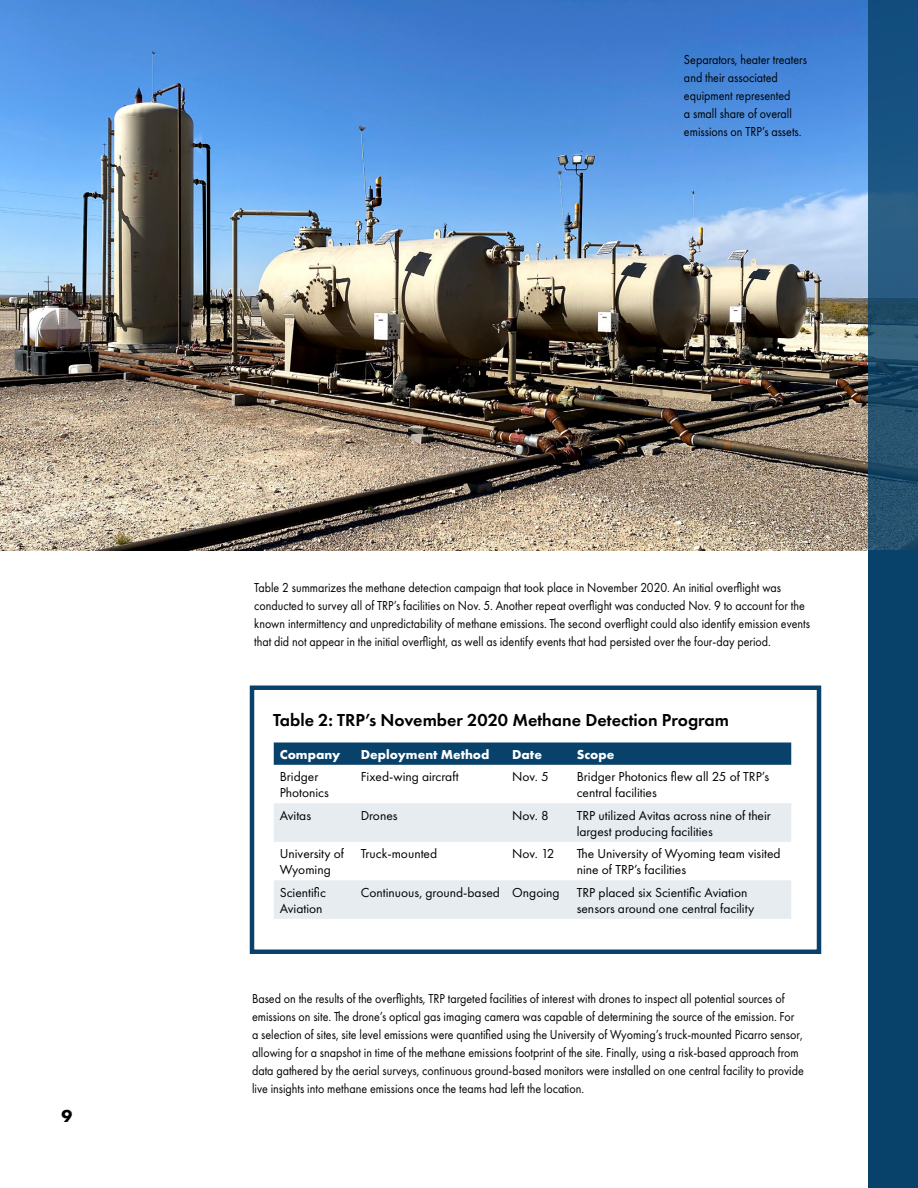
<style>
.page{position:relative;width:918px;height:1188px;background:#fff}
.page>*{position:absolute;margin:0;border:0;box-sizing:border-box;transform-origin:0 0}
.t1{font:600 18px "Futura PT";color:#000}
.t2{font:700 18px "Futura PT";color:#000}
.t3{font:13.5px/18px "Futura PT";color:#000;scale:.89 1}
.t4{font:13.5px/16.2px "Futura PT";color:#000}
.t5{font:700 13.5px "Futura PT";color:#fff}
</style>
<div class="page">
<div style="left:250px;top:686px;width:571px;height:268px;border:4px solid #08426a"></div>
<img style="left:0;top:0;width:868px;height:550px">
<svg style="left:868px;top:0;width:50px;height:550px;background:#205277"></svg>
<div style="left:868px;top:550px;width:50px;height:638px;background:#08426a"></div>
<svg style="left:274px;top:742px;width:517px;height:23px;background:#0f476e"></svg>
<svg style="left:274px;top:803px;width:517px;height:116px;fill:#e6ecf0"></svg>
<h1 class="t2" style="left:62px;top:1105px;width:12px">9</h1>
<p class="t3" style="left:684px;top:51px;width:140px">Separators, heater treaters and their associated equipment represented<br>a small share of overall emissions on TRP’s assets.</p>
<p class="t3" style="left:254px;top:579px;width:626px">Table 2 summarizes the methane detection campaign that took place in November 2020. An initial overflight was conducted to survey all of TRP’s facilities on Nov. 5. Another repeat overflight was conducted Nov. 9 to account for the known intermittency and unpredictability of methane emissions. The second overflight could also identify emission events that did not appear in the initial overflight, as well as identify events that had persisted over the four-day period.</p>
<h1 class="t1" style="left:273px;top:708px;width:458px">Table 2: TRP’s November 2020 Methane Detection Program</h1>
<p class="t5" style="left:280px;top:746px;width:62px">Company</p>
<p class="t5" style="left:361px;top:746px;width:130px">Deployment Method</p>
<p class="t5" style="left:512px;top:746px;width:31px">Date</p>
<p class="t5" style="left:577px;top:746px;width:39px">Scope</p>
<p class="t4" style="left:280px;top:768px;width:51px">Bridger<br>Photonics</p>
<p class="t4" style="left:361px;top:768px;width:100px">Fixed-wing aircraft</p>
<p class="t4" style="left:512px;top:768px;width:38px">Nov. 5</p>
<p class="t4" style="left:577px;top:768px;width:194px">Bridger Photonics flew all 25 of TRP’s central facilities</p>
<p class="t4" style="left:280px;top:807px;width:33px">Avitas</p>
<p class="t4" style="left:361px;top:807px;width:38px">Drones</p>
<p class="t4" style="left:512px;top:807px;width:38px">Nov. 8</p>
<p class="t4" style="left:577px;top:807px;width:196px">TRP utilized Avitas across nine of their largest producing facilities</p>
<p class="t4" style="left:280px;top:845px;width:66px">University of<br>Wyoming</p>
<p class="t4" style="left:361px;top:845px;width:78px">Truck-mounted</p>
<p class="t4" style="left:512px;top:845px;width:44px">Nov. 12</p>
<p class="t4" style="left:577px;top:845px;width:205px">The University of Wyoming team visited nine of TRP’s facilities</p>
<p class="t4" style="left:280px;top:884px;width:48px">Scientific<br>Aviation</p>
<p class="t4" style="left:361px;top:884px;width:200px">Continuous, ground-based Ongoing</p>
<p class="t4" style="left:577px;top:884px;width:179px">TRP placed six Scientific Aviation sensors around one central facility</p>
<p class="t3" style="left:252px;top:990px;width:622px">Based on the results of the overflights, TRP targeted facilities of interest with drones to inspect all potential sources of emissions on site. The drone’s optical gas imaging camera was capable of determining the source of the emission. For a selection of sites, site level emissions were quantified using the University of Wyoming’s truck-mounted Picarro sensor, allowing for a snapshot in time of the methane emissions footprint of the site. Finally, using a risk-based approach from data gathered by the aerial surveys, continuous ground-based monitors were installed on one central facility to provide live insights into methane emissions once the teams had left the location.</p>
</div>
